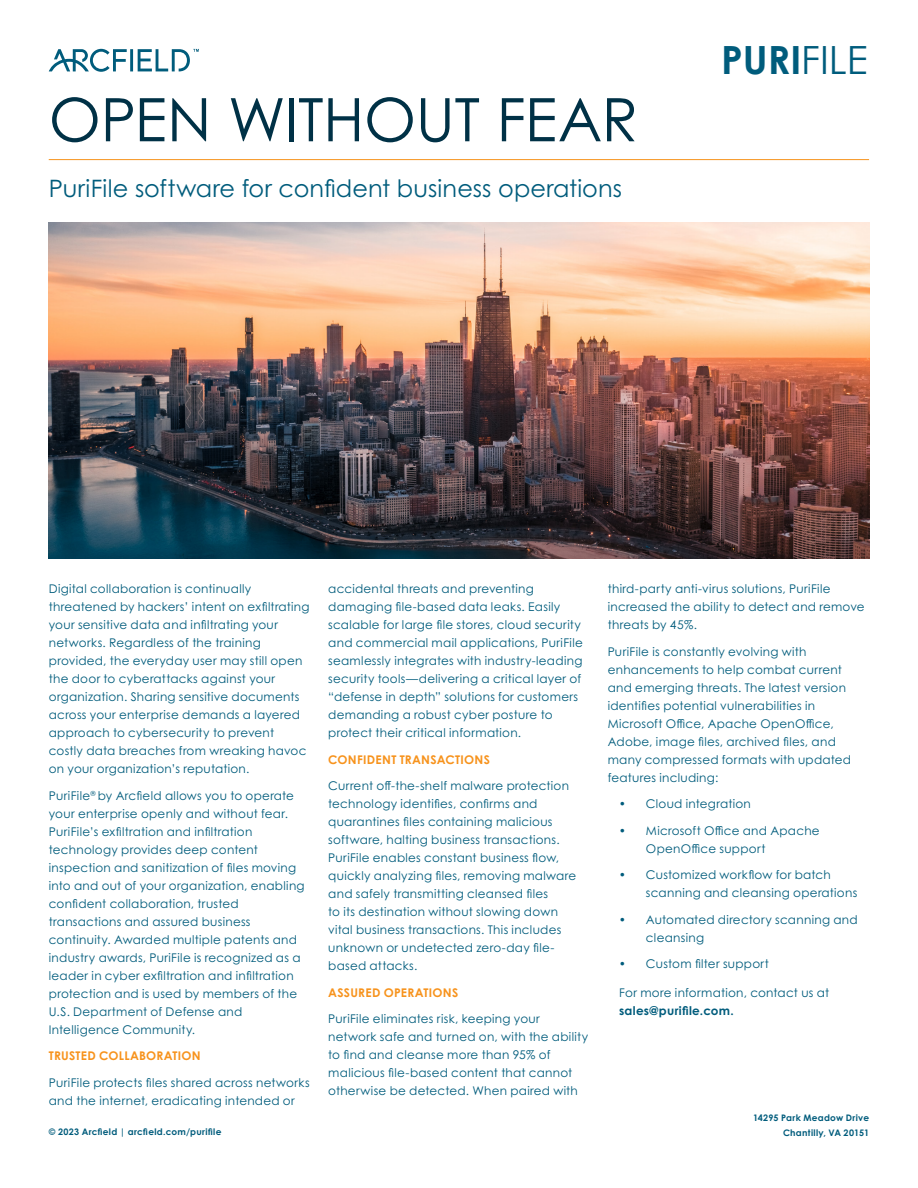
<style>
.page{position:relative;width:918px;height:1188px;background:#fff}
.page>*{position:absolute;margin:0;border:0;box-sizing:border-box;transform-origin:0 0}
.t1{font:60px "Century Gothic Pro";letter-spacing:-.005em;color:#003146}
.t2{font:700 38.85px "Century Gothic";color:#005c7c}
._2_Subheading_16pt{font:24px "Century Gothic Pro";letter-spacing:.005em;color:#005c7c}
._3_Body_Copy{font:12px/18px "Century Gothic Pro";letter-spacing:.02em;color:#005c7c}
._4_Body_Title{font:12px/18px "Century Gothic Pro";letter-spacing:.025em;color:#005c7c}
._4_Body_Title-2{font:700 12px "Century Gothic Pro";letter-spacing:.02em;color:#f7931d}
.t3{font:700 9px/14.5px "Century Gothic Pro";letter-spacing:.035em;color:#005c7c;text-align:right}
.s1{font-weight:400}
.s2{font-weight:700}
</style>
<div class="page">
<hr style="left:49px;top:159px;width:820px;height:1px;background:#f7931d">
<img style="left:49px;top:223px;width:820px;height:336px">
<svg style="left:49px;top:49px;width:150px;height:23px"></svg>
<h1 class="t1" style="left:49px;top:83px;width:591px">OPEN WITHOUT FEAR</h1>
<p class="_2_Subheading_16pt" style="left:49px;top:174px;width:575px">PuriFile software for confident business operations</p>
<h2 class="t2" style="left:721px;top:31px;width:148px">PURI<span class="s1">FILE</span></h2>
<p class="_3_Body_Copy" style="left:49px;top:580px;width:262px">Digital collaboration is continually threatened by hackers’ intent on exfiltrating your sensitive data and infiltrating your networks. Regardless of the training provided, the everyday user may still open the door to cyberattacks against your organization. Sharing sensitive documents across your enterprise demands a layered approach to cybersecurity to prevent costly data breaches from wreaking havoc on your organization’s reputation.</p>
<p class="_3_Body_Copy" style="left:49px;top:786px;width:257px">PuriFile<sup>®</sup> by Arcfield allows you to operate your enterprise openly and without fear.<br>PuriFile’s exfiltration and infiltration technology provides deep content inspection and sanitization of files moving into and out of your organization, enabling confident collaboration, trusted transactions and assured business continuity. Awarded multiple patents and industry awards, PuriFile is recognized as a leader in cyber exfiltration and infiltration protection and is used by members of the U.S. Department of Defense and Intelligence Community.</p>
<p class="_4_Body_Title-2" style="left:49px;top:1048px;width:153px">TRUSTED COLLABORATION</p>
<p class="_3_Body_Copy" style="left:49px;top:1073px;width:262px">PuriFile protects files shared across networks and the internet, eradicating intended or</p>
<p class="t3" style="left:49px;top:1124px;width:174px">© 2023 Arcfield | arcfield.com/purifile</p>
<p class="_3_Body_Copy" style="left:328px;top:580px;width:256px">accidental threats and preventing damaging file-based data leaks. Easily scalable for large file stores, cloud security and commercial mail applications, PuriFile seamlessly integrates with industry-leading security tools—delivering a critical layer of “defense in depth” solutions for customers demanding a robust cyber posture to protect their critical information.</p>
<p class="_4_Body_Title-2" style="left:328px;top:752px;width:163px">CONFIDENT TRANSACTIONS</p>
<p class="_4_Body_Title" style="left:328px;top:777px;width:250px">Current off-the-shelf malware protection technology identifies, confirms and quarantines files containing malicious software, halting business transactions.<br>PuriFile enables constant business flow, quickly analyzing files, removing malware and safely transmitting cleansed files<br>to its destination without slowing down vital business transactions. This includes unknown or undetected zero-day file&shy;based attacks.</p>
<p class="_4_Body_Title-2" style="left:328px;top:985px;width:132px">ASSURED OPERATIONS</p>
<p class="_3_Body_Copy" style="left:328px;top:1010px;width:261px">PuriFile eliminates risk, keeping your network safe and turned on, with the ability to find and cleanse more than 95% of malicious file-based content that cannot otherwise be detected. When paired with</p>
<p class="_3_Body_Copy" style="left:608px;top:580px;width:258px">third-party anti-virus solutions, PuriFile increased the ability to detect and remove threats by 45%.</p>
<p class="_3_Body_Copy" style="left:608px;top:642px;width:245px">PuriFile is constantly evolving with enhancements to help combat current and emerging threats. The latest version identifies potential vulnerabilities in Microsoft Office, Apache OpenOffice, Adobe, image files, archived files, and many compressed formats with updated features including:</p>
<p class="_3_Body_Copy" style="left:619px;top:795px;width:133px">• Cloud integration</p>
<p class="_3_Body_Copy" style="left:646px;top:821px;width:175px;text-indent:-27px">• Microsoft Office and Apache<br>OpenOffice support</p>
<p class="_3_Body_Copy" style="left:646px;top:866px;width:213px;text-indent:-27px">• Customized workflow for batch scanning and cleansing operations</p>
<p class="_3_Body_Copy" style="left:646px;top:910px;width:213px;text-indent:-27px">• Automated directory scanning and cleansing</p>
<p class="_3_Body_Copy" style="left:619px;top:955px;width:151px">• Custom filter support</p>
<p class="_3_Body_Copy" style="left:619px;top:983px;width:212px">For more information, contact us at <span class="s2">sales@purifile.com.</span></p>
<p class="t3" style="left:753px;top:1111px;width:118px">14295 Park Meadow Drive<br>Chantilly, VA 20151</p>
</div>
